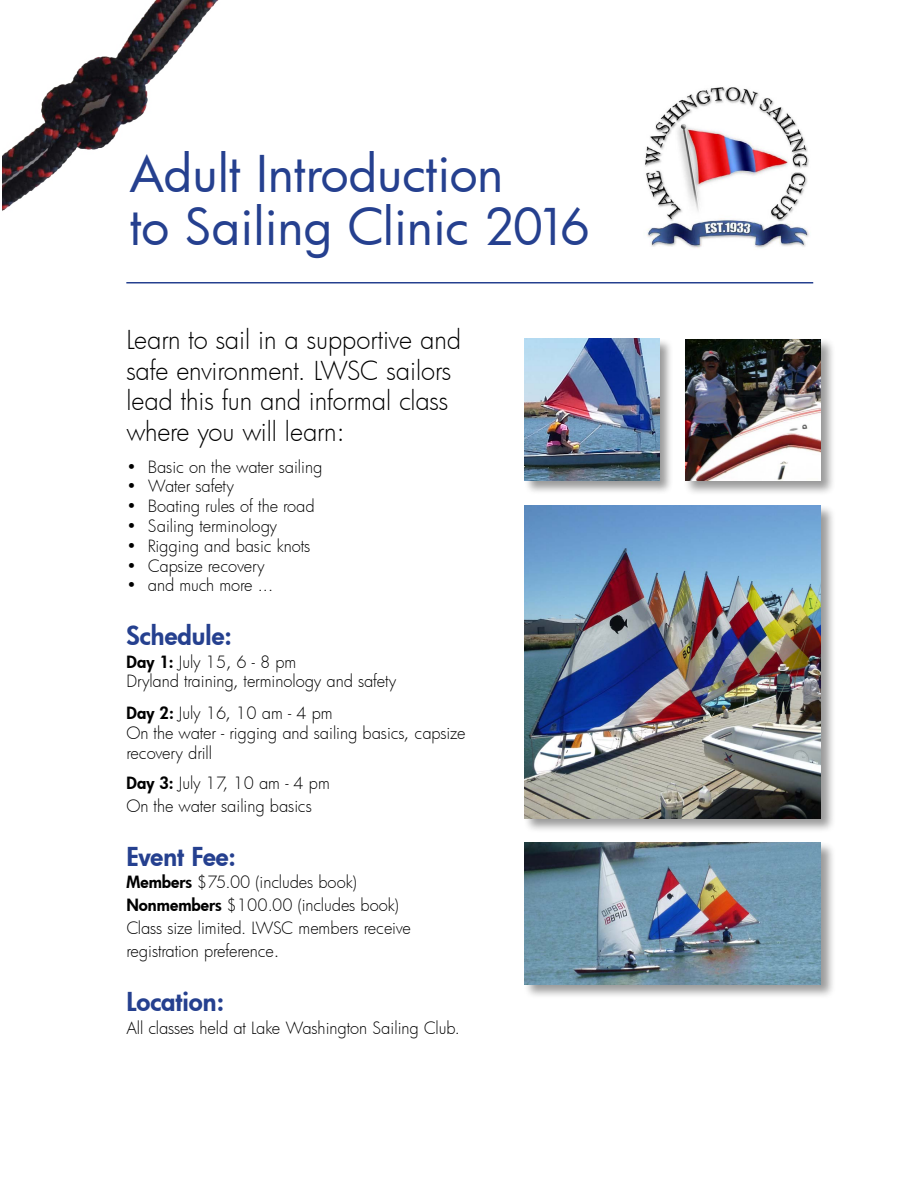
<style>
.page{position:relative;width:918px;height:1188px;background:#fff}
.page>*{position:absolute;margin:0;border:0;box-sizing:border-box;transform-origin:0 0}
.t1{font:49.5px/52.5px "Futura";color:#25408f}
.t2{font:300 25.5px/30.6px "Futura";letter-spacing:-.005em;color:#000}
.t3{font:800 25.5px "Futura";color:#25408f}
.t4{font:300 16.5px/23.1px "Futura";letter-spacing:-.005em;color:#000}
.s1{font-weight:800}
.s2{font-size:18px}
</style>
<div class="page">
<img style="left:3px;top:0;width:216px;height:211px">
<div style="left:523px;top:505px;width:313px;height:329px;background:#000;opacity:.4"></div>
<img style="left:525px;top:506px;width:296px;height:313px">
<div style="left:523px;top:841px;width:313px;height:158px;background:#000;opacity:.4"></div>
<img style="left:525px;top:843px;width:296px;height:141px">
<img style="left:645px;top:87px;width:164px;height:162px">
<hr style="left:126px;top:282px;width:687px;height:2px;background:#25408f">
<div style="left:524px;top:338px;width:150px;height:157px;background:#000;opacity:.4"></div>
<img style="left:525px;top:339px;width:134px;height:142px">
<div style="left:683px;top:338px;width:153px;height:158px;background:#000;opacity:.4"></div>
<img style="left:685px;top:340px;width:136px;height:141px">
<h1 class="t1" style="left:130px;top:147px;width:462px">Adult Introduction<br>to Sailing Clinic 2016</h1>
<h2 class="t2" style="left:126px;top:324px;width:336px">Learn to sail in a supportive and safe environment. LWSC sailors lead this fun and informal class where you will learn:</h2>
<p class="t4" style="left:126px;top:455px;width:198px">• Basic on the water sailing</p>
<p class="t4" style="left:126px;top:474px;width:109px">• Water safety</p>
<p class="t4" style="left:126px;top:494px;width:190px">• Boating rules of the road</p>
<p class="t4" style="left:126px;top:514px;width:152px">• Sailing terminology</p>
<p class="t4" style="left:126px;top:534px;width:186px">• Rigging and basic knots</p>
<p class="t4" style="left:126px;top:554px;width:140px">• Capsize recovery</p>
<p class="t4" style="left:126px;top:573px;width:148px">• and much more ...</p>
<h2 class="t3" style="left:126px;top:618px;width:107px">Schedule:</h2>
<p class="t4" style="left:126px;top:651px;width:272px;line-height:19.8px"><span class="s1">Day 1:</span> July 15, 6 - 8 pm<br>Dryland training, terminology and safety</p>
<p class="t4" style="left:126px;top:703px;width:341px;line-height:19.8px"><span class="s1">Day 2:</span> July 16, 10 am - 4 pm<br>On the water - rigging and sailing basics, capsize recovery drill</p>
<p class="t4" style="left:126px;top:771px;width:205px"><span class="s1">Day 3:</span> July 17, 10 am - 4 pm<br>On the water sailing basics</p>
<h2 class="t3" style="left:126px;top:839px;width:111px">Event Fee:</h2>
<p class="t4" style="left:126px;top:870px;width:286px"><span class="s1">Members</span> $75.00 (includes book)<br><span class="s1">Nonmembers</span> $100.00 (includes book)<br>Class size limited. LWSC members receive registration preference<span class="s2">.</span></p>
<h2 class="t3" style="left:126px;top:984px;width:99px">Location:</h2>
<p class="t4" style="left:126px;top:1016px;width:335px">All classes held at Lake Washington Sailing Club.</p>
</div>
